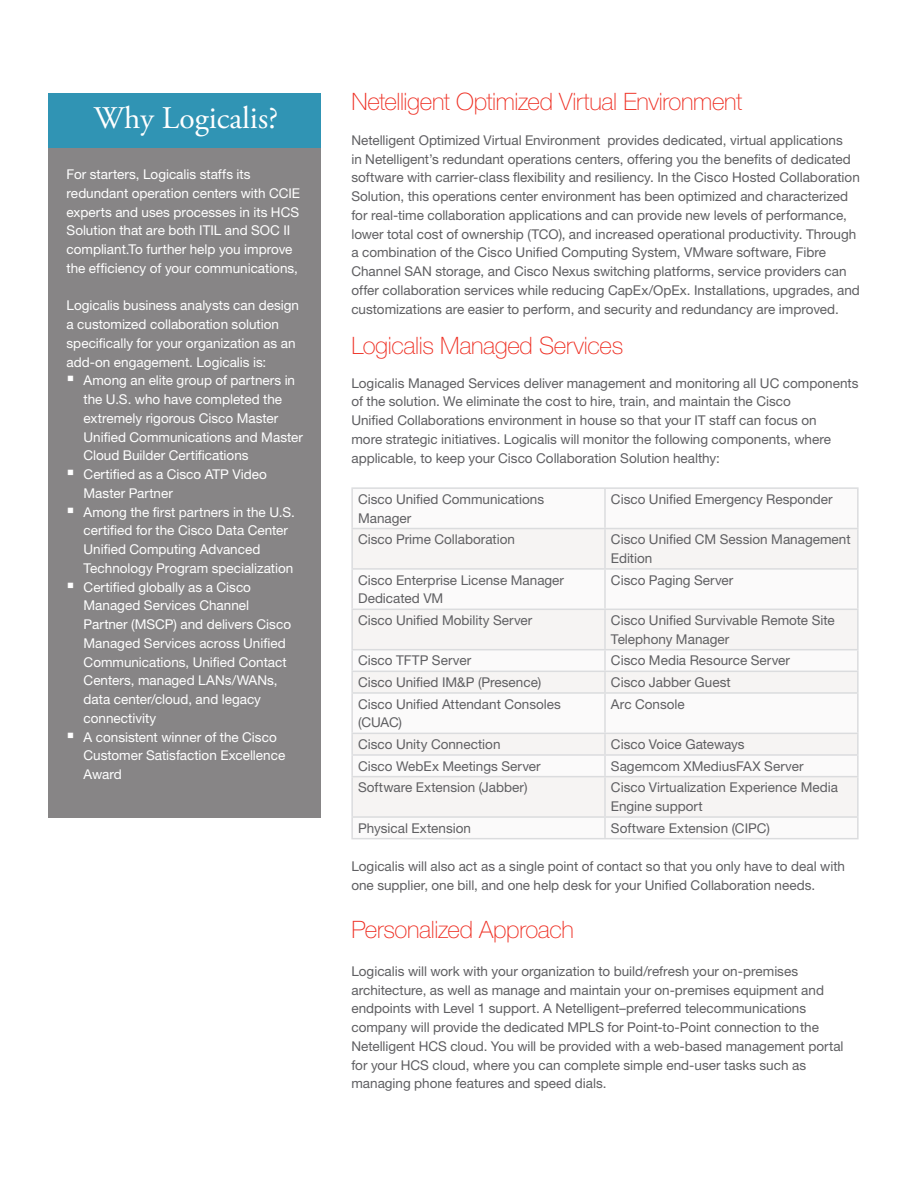
<style>
.page{position:relative;width:918px;height:1188px;background:#fff}
.page>*{position:absolute;margin:0;border:0;box-sizing:border-box;transform-origin:0 0}
.t1{font:31.5px "Adobe Garamond Pro";color:#fff}
.t2{font:100 24px "Helvetica Neue LT Std";letter-spacing:-.015em;color:#ee2e22}
.t3{font:13.5px/18.8px "Helvetica Neue LT Std";color:#5f5f62}
.t4{font:13.5px/18.8px "Helvetica Neue LT Std";color:#fff}
</style>
<div class="page">
<div style="left:353px;top:529px;width:504px;height:287px;background:#f6f4f3"></div>
<hr style="left:351px;top:487px;width:254px;height:2px;background:#dbdcde">
<hr style="left:351px;top:489px;width:2px;height:39px;background:#dbdcde">
<hr style="left:605px;top:487px;width:254px;height:2px;background:#dbdcde">
<hr style="left:604px;top:489px;width:2px;height:39px;background:#dbdcde">
<hr style="left:857px;top:489px;width:2px;height:39px;background:#dbdcde">
<hr style="left:351px;top:528px;width:254px;height:1px;background:#dbdcde">
<hr style="left:351px;top:529px;width:2px;height:39px;background:#dbdcde">
<hr style="left:605px;top:528px;width:254px;height:1px;background:#dbdcde">
<hr style="left:604px;top:529px;width:2px;height:39px;background:#dbdcde">
<hr style="left:857px;top:529px;width:2px;height:39px;background:#dbdcde">
<hr style="left:351px;top:568px;width:254px;height:2px;background:#dbdcde">
<hr style="left:351px;top:570px;width:2px;height:39px;background:#dbdcde">
<hr style="left:605px;top:568px;width:254px;height:2px;background:#dbdcde">
<hr style="left:604px;top:570px;width:2px;height:39px;background:#dbdcde">
<hr style="left:857px;top:570px;width:2px;height:39px;background:#dbdcde">
<hr style="left:351px;top:609px;width:254px;height:1px;background:#dbdcde">
<hr style="left:351px;top:610px;width:2px;height:39px;background:#dbdcde">
<hr style="left:605px;top:609px;width:254px;height:1px;background:#dbdcde">
<hr style="left:604px;top:610px;width:2px;height:39px;background:#dbdcde">
<hr style="left:857px;top:610px;width:2px;height:39px;background:#dbdcde">
<hr style="left:351px;top:649px;width:254px;height:1px;background:#dbdcde">
<hr style="left:351px;top:650px;width:2px;height:21px;background:#dbdcde">
<hr style="left:605px;top:649px;width:254px;height:1px;background:#dbdcde">
<hr style="left:604px;top:650px;width:2px;height:21px;background:#dbdcde">
<hr style="left:857px;top:650px;width:2px;height:21px;background:#dbdcde">
<hr style="left:351px;top:671px;width:254px;height:1px;background:#dbdcde">
<hr style="left:351px;top:672px;width:2px;height:20px;background:#dbdcde">
<hr style="left:605px;top:671px;width:254px;height:1px;background:#dbdcde">
<hr style="left:604px;top:672px;width:2px;height:20px;background:#dbdcde">
<hr style="left:857px;top:672px;width:2px;height:20px;background:#dbdcde">
<hr style="left:351px;top:692px;width:254px;height:2px;background:#dbdcde">
<hr style="left:351px;top:694px;width:2px;height:39px;background:#dbdcde">
<hr style="left:605px;top:692px;width:254px;height:2px;background:#dbdcde">
<hr style="left:604px;top:694px;width:2px;height:39px;background:#dbdcde">
<hr style="left:857px;top:694px;width:2px;height:39px;background:#dbdcde">
<hr style="left:351px;top:733px;width:254px;height:1px;background:#dbdcde">
<hr style="left:351px;top:734px;width:2px;height:20px;background:#dbdcde">
<hr style="left:605px;top:733px;width:254px;height:1px;background:#dbdcde">
<hr style="left:604px;top:734px;width:2px;height:20px;background:#dbdcde">
<hr style="left:857px;top:734px;width:2px;height:20px;background:#dbdcde">
<hr style="left:351px;top:754px;width:254px;height:2px;background:#dbdcde">
<hr style="left:351px;top:756px;width:2px;height:20px;background:#dbdcde">
<hr style="left:605px;top:754px;width:254px;height:2px;background:#dbdcde">
<hr style="left:604px;top:756px;width:2px;height:20px;background:#dbdcde">
<hr style="left:857px;top:756px;width:2px;height:20px;background:#dbdcde">
<hr style="left:351px;top:776px;width:254px;height:1px;background:#dbdcde">
<hr style="left:351px;top:777px;width:2px;height:39px;background:#dbdcde">
<hr style="left:605px;top:776px;width:254px;height:1px;background:#dbdcde">
<hr style="left:604px;top:777px;width:2px;height:39px;background:#dbdcde">
<hr style="left:857px;top:777px;width:2px;height:39px;background:#dbdcde">
<hr style="left:351px;top:816px;width:254px;height:2px;background:#dbdcde">
<hr style="left:351px;top:818px;width:2px;height:20px;background:#dbdcde">
<hr style="left:605px;top:816px;width:254px;height:2px;background:#dbdcde">
<hr style="left:604px;top:818px;width:2px;height:20px;background:#dbdcde">
<hr style="left:857px;top:818px;width:2px;height:20px;background:#dbdcde">
<hr style="left:351px;top:838px;width:254px;height:1px;background:#dbdcde">
<hr style="left:605px;top:838px;width:254px;height:1px;background:#dbdcde">
<div style="left:49px;top:93px;width:272px;height:725px;background:#878586"></div>
<div style="left:49px;top:93px;width:272px;height:54px;background:#3094b4"></div>
<p class="t1" style="left:94px;top:99px;width:186px">Why Logicalis?</p>
<p class="t4" style="left:67px;top:165px;width:235px">For starters, Logicalis staffs its redundant operation centers with CCIE experts and uses processes in its HCS Solution that are both ITIL and SOC II compliant.To further help you improve the efficiency of your communications,</p>
<p class="t4" style="left:67px;top:296px;width:234px">Logicalis business analysts can design a customized collaboration solution specifically for your organization as an add-on engagement. Logicalis is:</p>
<p class="t4" style="left:84px;top:371px;width:221px">Among an elite group of partners in the U.S. who have completed the extremely rigorous Cisco Master<br>Unified Communications and Master<br>Cloud Builder Certifications</p>
<p class="t4" style="left:84px;top:465px;width:185px">Certified as a Cisco ATP Video<br>Master Partner</p>
<p class="t4" style="left:84px;top:502px;width:213px">Among the first partners in the U.S. certified for the Cisco Data Center Unified Computing Advanced Technology Program specialization</p>
<p class="t4" style="left:84px;top:577px;width:209px">Certified globally as a Cisco<br>Managed Services Channel<br>Partner (MSCP) and delivers Cisco<br>Managed Services across Unified<br>Communications, Unified Contact<br>Centers, managed LANs/WANs, data center/cloud, and legacy connectivity</p>
<p class="t4" style="left:84px;top:727px;width:203px">A consistent winner of the Cisco<br>Customer Satisfaction Excellence<br>Award</p>
<p class="t2" style="left:351px;top:88px;width:392px">Netelligent Optimized Virtual Environment</p>
<p class="t3" style="left:351px;top:131px;width:510px">Netelligent Optimized Virtual Environment provides dedicated, virtual applications<br>in Netelligent’s redundant operations centers, offering you the benefits of dedicated software with carrier-class flexibility and resiliency. In the Cisco Hosted Collaboration Solution, this operations center environment has been optimized and characterized for real-time collaboration applications and can provide new levels of performance, lower total cost of ownership (TCO), and increased operational productivity. Through a combination of the Cisco Unified Computing System, VMware software, Fibre Channel SAN storage, and Cisco Nexus switching platforms, service providers can offer collaboration services while reducing CapEx/OpEx. Installations, upgrades, and customizations are easier to perform, and security and redundancy are improved.</p>
<p class="t2" style="left:351px;top:332px;width:273px">Logicalis Managed Services</p>
<p class="t3" style="left:351px;top:373px;width:509px">Logicalis Managed Services deliver management and monitoring all UC components of the solution. We eliminate the cost to hire, train, and maintain the Cisco<br>Unified Collaborations environment in house so that your IT staff can focus on<br>more strategic initiatives. Logicalis will monitor the following components, where applicable, to keep your Cisco Collaboration Solution healthy:</p>
<p class="t3" style="left:358px;top:489px;width:187px">Cisco Unified Communications<br>Manager</p>
<p class="t3" style="left:611px;top:489px;width:223px">Cisco Unified Emergency Responder</p>
<p class="t3" style="left:358px;top:530px;width:158px">Cisco Prime Collaboration</p>
<p class="t3" style="left:611px;top:530px;width:241px">Cisco Unified CM Session Management<br>Edition</p>
<p class="t3" style="left:358px;top:570px;width:207px">Cisco Enterprise License Manager<br>Dedicated VM</p>
<p class="t3" style="left:611px;top:570px;width:124px">Cisco Paging Server</p>
<p class="t3" style="left:358px;top:611px;width:176px">Cisco Unified Mobility Server</p>
<p class="t3" style="left:611px;top:611px;width:225px">Cisco Unified Survivable Remote Site<br>Telephony Manager</p>
<p class="t3" style="left:358px;top:651px;width:115px">Cisco TFTP Server</p>
<p class="t3" style="left:611px;top:651px;width:181px">Cisco Media Resource Server</p>
<p class="t3" style="left:358px;top:673px;width:185px">Cisco Unified IM&amp;P (Presence)</p>
<p class="t3" style="left:611px;top:673px;width:121px">Cisco Jabber Guest</p>
<p class="t3" style="left:358px;top:694px;width:204px">Cisco Unified Attendant Consoles (CUAC)</p>
<p class="t3" style="left:611px;top:694px;width:75px">Arc Console</p>
<p class="t3" style="left:358px;top:735px;width:144px">Cisco Unity Connection</p>
<p class="t3" style="left:611px;top:735px;width:135px">Cisco Voice Gateways</p>
<p class="t3" style="left:358px;top:756px;width:184px">Cisco WebEx Meetings Server</p>
<p class="t3" style="left:611px;top:756px;width:194px">Sagemcom XMediusFAX Server</p>
<p class="t3" style="left:358px;top:778px;width:171px">Software Extension (Jabber)</p>
<p class="t3" style="left:611px;top:778px;width:228px">Cisco Virtualization Experience Media<br>Engine support</p>
<p class="t3" style="left:358px;top:818px;width:114px">Physical Extension</p>
<p class="t3" style="left:611px;top:818px;width:160px">Software Extension (CIPC)</p>
<p class="t3" style="left:351px;top:857px;width:495px">Logicalis will also act as a single point of contact so that you only have to deal with one supplier, one bill, and one help desk for your Unified Collaboration needs.</p>
<p class="t2" style="left:351px;top:916px;width:224px">Personalized Approach</p>
<p class="t3" style="left:351px;top:962px;width:494px">Logicalis will work with your organization to build/refresh your on-premises architecture, as well as manage and maintain your on-premises equipment and endpoints with Level 1 support. A Netelligent–preferred telecommunications company will provide the dedicated MPLS for Point-to-Point connection to the Netelligent HCS cloud. You will be provided with a web-based management portal for your HCS cloud, where you can complete simple end-user tasks such as managing phone features and speed dials.</p>
</div>
